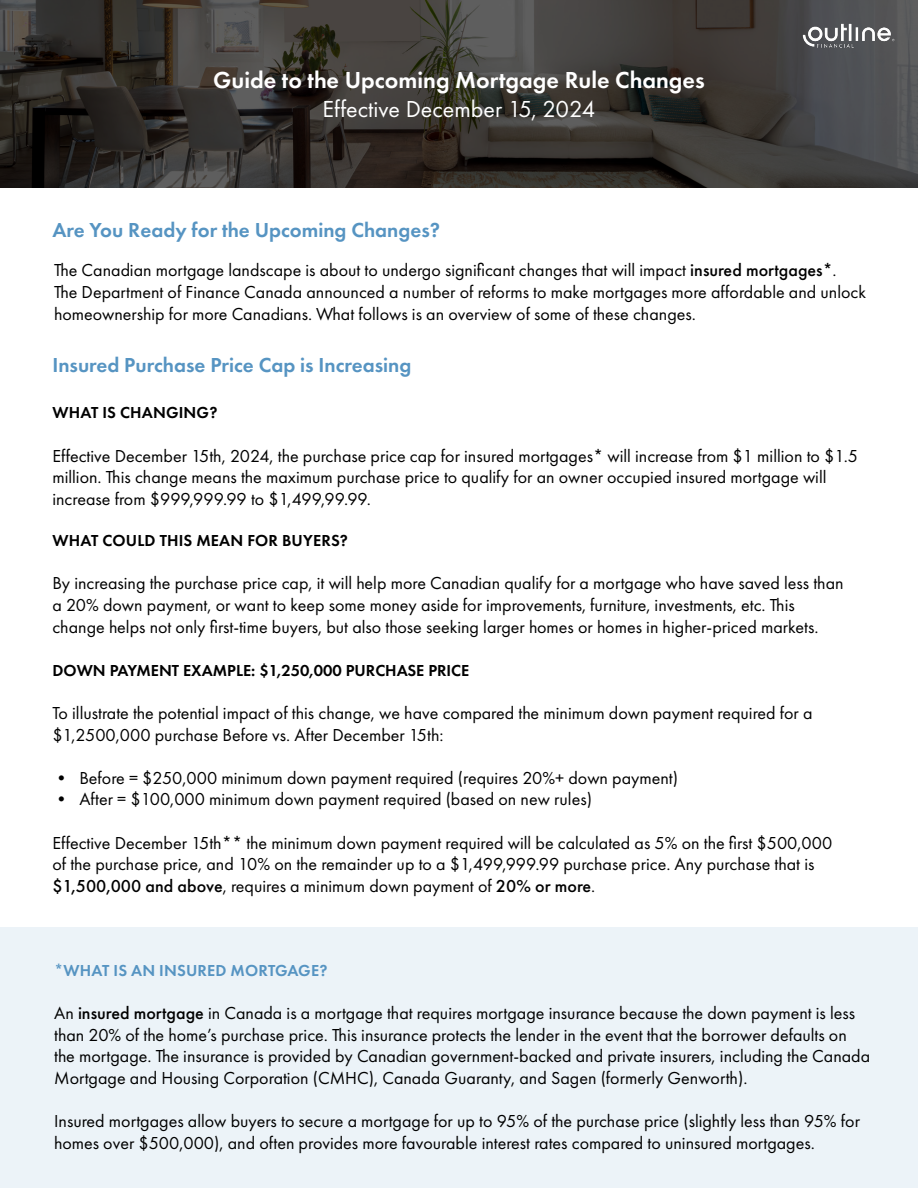
<style>
.page{position:relative;width:918px;height:1188px;background:#fff}
.page>*{position:absolute;margin:0;border:0;box-sizing:border-box;transform-origin:0 0}
.t1{font:600 24px "Futura PT";color:#fff}
.t2{font:24px "Futura PT";color:#fff}
.t3{font:600 21px "Futura PT";color:#5694c2}
.t4{font:18px/21.6px "Futura PT";color:#000}
.t5{font:600 16.5px "Futura PT";color:#000}
.t6{font:600 16.5px "Futura PT";letter-spacing:.01em;color:#5694c2}
.s1{font-weight:500}
</style>
<div class="page">
<svg style="left:0;top:0;width:918px;height:187px;background:#3a3734"></svg>
<div style="left:0;top:927px;width:918px;height:261px;background:#ecf3f8"></div>
<img style="left:797px;top:20px;width:102px;height:32px">
<h1 class="t1" style="left:213px;top:65px;width:493px">Guide to the Upcoming Mortgage Rule Changes</h1>
<h1 class="t2" style="left:323px;top:95px;width:274px">Effective December 15, 2024</h1>
<p class="t3" style="left:52px;top:217px;width:389px">Are You Ready for the Upcoming Changes?</p>
<p class="t4" style="left:54px;top:259px;width:813px">The Canadian mortgage landscape is about to undergo significant changes that will impact <span class="s1">insured mortgages*</span>.<br>The Department of Finance Canada announced a number of reforms to make mortgages more affordable and unlock homeownership for more Canadians. What follows is an overview of some of these changes.</p>
<p class="t3" style="left:52px;top:351px;width:361px">Insured Purchase Price Cap is Increasing</p>
<p class="t5" style="left:53px;top:402px;width:166px">WHAT IS CHANGING?</p>
<p class="t4" style="left:52px;top:445px;width:807px">Effective December 15th, 2024, the purchase price cap for insured mortgages* will increase from $1 million to $1.5 million. This change means the maximum purchase price to qualify for an owner occupied insured mortgage will increase from $999,999.99 to $1,499,99.99.</p>
<p class="t5" style="left:53px;top:530px;width:297px">WHAT COULD THIS MEAN FOR BUYERS?</p>
<p class="t4" style="left:52px;top:572px;width:793px">By increasing the purchase price cap, it will help more Canadian qualify for a mortgage who have saved less than a 20% down payment, or want to keep some money aside for improvements, furniture, investments, etc. This change helps not only first-time buyers, but also those seeking larger homes or homes in higher-priced markets.</p>
<p class="t5" style="left:52px;top:660px;width:418px">DOWN PAYMENT EXAMPLE: $1,250,000 PURCHASE PRICE</p>
<p class="t4" style="left:52px;top:702px;width:762px">To illustrate the potential impact of this change, we have compared the minimum down payment required for a $1,2500,000 purchase Before vs. After December 15th:</p>
<p class="t4" style="left:52px;top:767px;width:627px">• Before = $250,000 minimum down payment required (requires 20%+ down payment)</p>
<p class="t4" style="left:52px;top:788px;width:541px">• After = $100,000 minimum down payment required (based on new rules)</p>
<p class="t4" style="left:52px;top:832px;width:781px">Effective December 15th** the minimum down payment required will be calculated as 5% on the first $500,000 of the purchase price, and 10% on the remainder up to a $1,499,999.99 purchase price. Any purchase that is <span class="s1">$1,500,000 and above</span>, requires a minimum down payment of <span class="s1">20% or more</span>.</p>
<p class="t6" style="left:54px;top:960px;width:275px">*WHAT IS AN INSURED MORTGAGE?</p>
<p class="t4" style="left:54px;top:1002px;width:818px">An <span class="s1">insured mortgage</span> in Canada is a mortgage that requires mortgage insurance because the down payment is less than 20% of the home’s purchase price. This insurance protects the lender in the event that the borrower defaults on the mortgage. The insurance is provided by Canadian government-backed and private insurers, including the Canada Mortgage and Housing Corporation (CMHC), Canada Guaranty, and Sagen (formerly Genworth).</p>
<p class="t4" style="left:54px;top:1110px;width:807px">Insured mortgages allow buyers to secure a mortgage for up to 95% of the purchase price (slightly less than 95% for homes over $500,000), and often provides more favourable interest rates compared to uninsured mortgages.</p>
</div>
